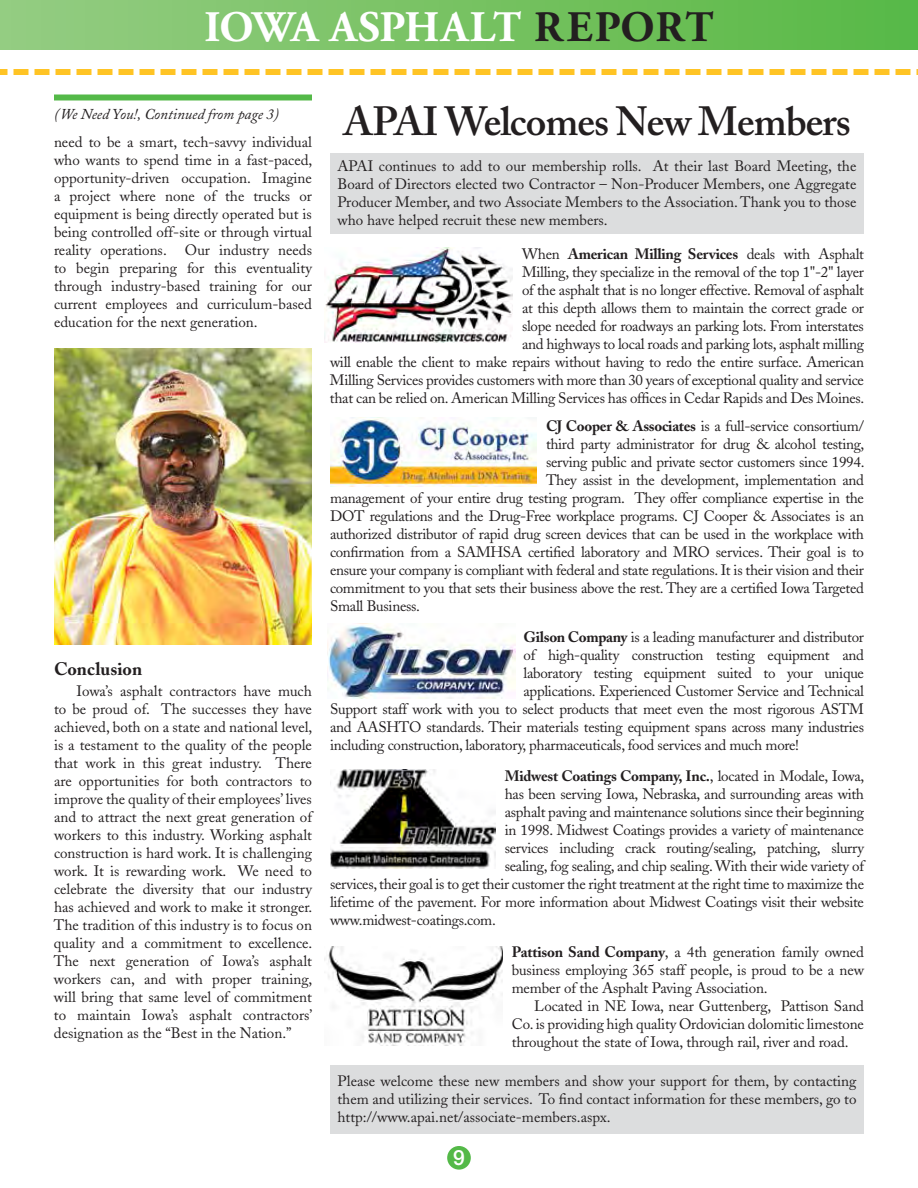
<style>
.page{position:relative;width:918px;height:1188px;background:#fff}
.page>*{position:absolute;margin:0;border:0;box-sizing:border-box;transform-origin:0 0}
.t1{font:700 43.5px "Adobe Garamond";letter-spacing:.005em;color:#fff}
.t2{font:600 40.5px "Adobe Caslon";letter-spacing:-.025em;color:#231f20}
.t3{font:500 21px "Helvetica Neue";color:#fff}
.t4{font:700 18px "Adobe Caslon";color:#231f20}
.t5{font:15px/18px "Adobe Caslon";letter-spacing:-.02em;color:#231f20;text-align:justify}
.t6{font:15px/18px "Adobe Caslon";color:#231f20}
.t7{font:700 15px "Adobe Caslon";letter-spacing:-.02em;color:#231f20}
.t8{font:italic 15px "Adobe Caslon";color:#231f20}
.s1{color:#231f20}
.s2{font-weight:700}
.s3{font-weight:400}
</style>
<div class="page">
<div style="left:0;top:0;width:918px;height:50px;background:linear-gradient(to right,#95cc81,#59b945)"></div>
<svg style="left:0;top:69px;width:918px;height:6px"></svg>
<div style="left:447px;top:1146px;width:24px;height:24px;background:#54b948;border-radius:50%"></div>
<div style="left:54px;top:94px;width:258px;height:6px;background:#54b948"></div>
<div style="left:330px;top:153px;width:534px;height:81px;background:#dcddde"></div>
<div style="left:330px;top:1066px;width:534px;height:68px;background:#dcddde"></div>
<img style="left:324px;top:248px;width:189px;height:95px">
<img style="left:330px;top:417px;width:207px;height:69px">
<img style="left:330px;top:770px;width:166px;height:98px">
<img style="left:324px;top:946px;width:179px;height:100px">
<img style="left:327px;top:624px;width:189px;height:75px">
<img style="left:54px;top:348px;width:258px;height:297px">
<h1 class="t1" style="left:204px;top:3px;width:511px">IOWA ASPHALT <span class="s1">REPORT</span></h1>
<p class="t8" style="left:54px;top:105px;width:227px">(We Need You!, Continued from page 3)</p>
<h2 class="t2" style="left:343px;top:97px;width:509px">APAI Welcomes New Members</h2>
<p class="t5" style="left:338px;top:157px;width:521px">APAI continues to add to our membership rolls. At their last Board Meeting, the Board of Directors elected two Contractor – Non-Producer Members, one Aggregate Producer Member, and two Associate Members to the Association. Thank you to those who have helped recruit these new members.</p>
<p class="t5" style="left:54px;top:133px;width:260px">need to be a smart, tech-savvy individual who wants to spend time in a fast-paced, opportunity-driven occupation. Imagine a project where none of the trucks or equipment is being directly operated but is being controlled off-site or through virtual reality operations.</p>
<p class="t5" style="left:54px;top:241px;width:260px;text-indent:131px">Our industry needs to begin preparing for this eventuality through industry-based training for our current employees and curriculum-based education for the next generation.</p>
<p class="t5" style="left:330px;top:245px;width:536px;text-align:right">When <span class="s2">American Milling Services</span> deals with Asphalt<br>Milling, they specialize in the removal of the top 1"-2" layer<br>of the asphalt that is no longer effective. Removal of asphalt<br>at this depth allows them to maintain the correct grade or<br>slope needed for roadways an parking lots. From interstates<br>and highways to local roads and parking lots, asphalt milling<br>will enable the client to make repairs without having to redo the entire surface. American Milling Services provides customers with more than 30 years of exceptional quality and service that can be relied on. American Milling Services has offices in Cedar Rapids and Des Moines.</p>
<p class="t5" style="left:546px;top:417px;width:319px"><span class="s2">CJ Cooper &amp; Associates</span> is a full-service consortium/</p>
<p class="t5" style="left:546px;top:435px;width:320px">third party administrator for drug &amp; alcohol testing,</p>
<p class="t5" style="left:546px;top:453px;width:318px">serving public and private sector customers since 1994.</p>
<p class="t5" style="left:546px;top:471px;width:319px">They assist in the development, implementation and</p>
<p class="t5" style="left:330px;top:489px;width:535px">management of your entire drug testing program. They offer compliance expertise in the</p>
<p class="t5" style="left:330px;top:507px;width:536px">DOT regulations and the Drug-Free workplace programs. CJ Cooper &amp; Associates is an</p>
<p class="t5" style="left:330px;top:525px;width:536px">authorized distributor of rapid drug screen devices that can be used in the workplace with</p>
<p class="t5" style="left:330px;top:543px;width:536px">confirmation from a SAMHSA certified laboratory and MRO services. Their goal is to</p>
<p class="t5" style="left:330px;top:561px;width:536px">ensure your company is compliant with federal and state regulations. It is their vision and their</p>
<p class="t5" style="left:330px;top:579px;width:536px">commitment to you that sets their business above the rest. They are a certified Iowa Targeted</p>
<p class="t5" style="left:330px;top:597px;width:89px">Small Business.</p>
<p class="t4" style="left:54px;top:658px;width:90px">Conclusion</p>
<p class="t6" style="left:54px;top:683px;width:260px;text-indent:23px">Iowa’s asphalt contractors have much to be proud of. The successes they have achieved, both on a state and national level, is a testament to the quality of the people that work in this great industry. There are opportunities for both contractors to improve the quality of their employees’ lives and to attract the next great generation of workers to this industry. Working asphalt construction is hard work. It is challenging work. It is rewarding work. We need to celebrate the diversity that our industry has achieved and work to make it stronger.<br>The tradition of this industry is to focus on quality and a commitment to excellence.<br>The next generation of Iowa’s asphalt workers can, and with proper training, will bring that same level of commitment to maintain Iowa’s asphalt contractors’ designation as the “Best in the Nation.”</p>
<p class="t5" style="left:524px;top:628px;width:342px"><span class="s2">Gilson Company</span> is a leading manufacturer and distributor</p>
<p class="t5" style="left:524px;top:646px;width:342px">of high-quality construction testing equipment and</p>
<p class="t5" style="left:524px;top:664px;width:342px">laboratory testing equipment suited to your unique</p>
<p class="t5" style="left:524px;top:682px;width:342px">applications. Experienced Customer Service and Technical</p>
<p class="t5" style="left:330px;top:700px;width:536px">Support staff work with you to select products that meet even the most rigorous ASTM</p>
<p class="t5" style="left:330px;top:718px;width:536px">and AASHTO standards. Their materials testing equipment spans across many industries</p>
<p class="t5" style="left:330px;top:736px;width:471px">including construction, laboratory, pharmaceuticals, food services and much more!</p>
<p class="t7" style="left:505px;top:767px;width:361px">Midwest Coatings Company, Inc.<span class="s3">, located in Modale, Iowa,</span></p>
<p class="t5" style="left:505px;top:785px;width:361px">has been serving Iowa, Nebraska, and surrounding areas with</p>
<p class="t5" style="left:505px;top:803px;width:361px">asphalt paving and maintenance solutions since their beginning</p>
<p class="t5" style="left:505px;top:821px;width:361px">in 1998. Midwest Coatings provides a variety of maintenance</p>
<p class="t5" style="left:505px;top:839px;width:361px">services including crack routing/sealing, patching, slurry</p>
<p class="t5" style="left:505px;top:857px;width:361px">sealing, fog sealing, and chip sealing. With their wide variety of</p>
<p class="t5" style="left:330px;top:875px;width:536px">services, their goal is to get their customer the right treatment at the right time to maximize the</p>
<p class="t5" style="left:330px;top:893px;width:535px">lifetime of the pavement. For more information about Midwest Coatings visit their website</p>
<p class="t5" style="left:330px;top:911px;width:165px">www.midwest-coatings.com.</p>
<p class="t5" style="left:512px;top:943px;width:354px"><span class="s2">Pattison Sand Company</span>, a 4th generation family owned business employing 365 staff people, is proud to be a new member of the Asphalt Paving Association.</p>
<p class="t5" style="left:512px;top:997px;width:354px;text-indent:23px">Located in NE Iowa, near Guttenberg, Pattison Sand Co. is providing high quality Ordovician dolomitic limestone throughout the state of Iowa, through rail, river and road.</p>
<p class="t5" style="left:338px;top:1072px;width:521px">Please welcome these new members and show your support for them, by contacting them and utilizing their services. To find contact information for these members, go to http://www.apai.net/associate-members.aspx.</p>
<h3 class="t3" style="left:453px;top:1145px;width:13px">9</h3>
</div>
